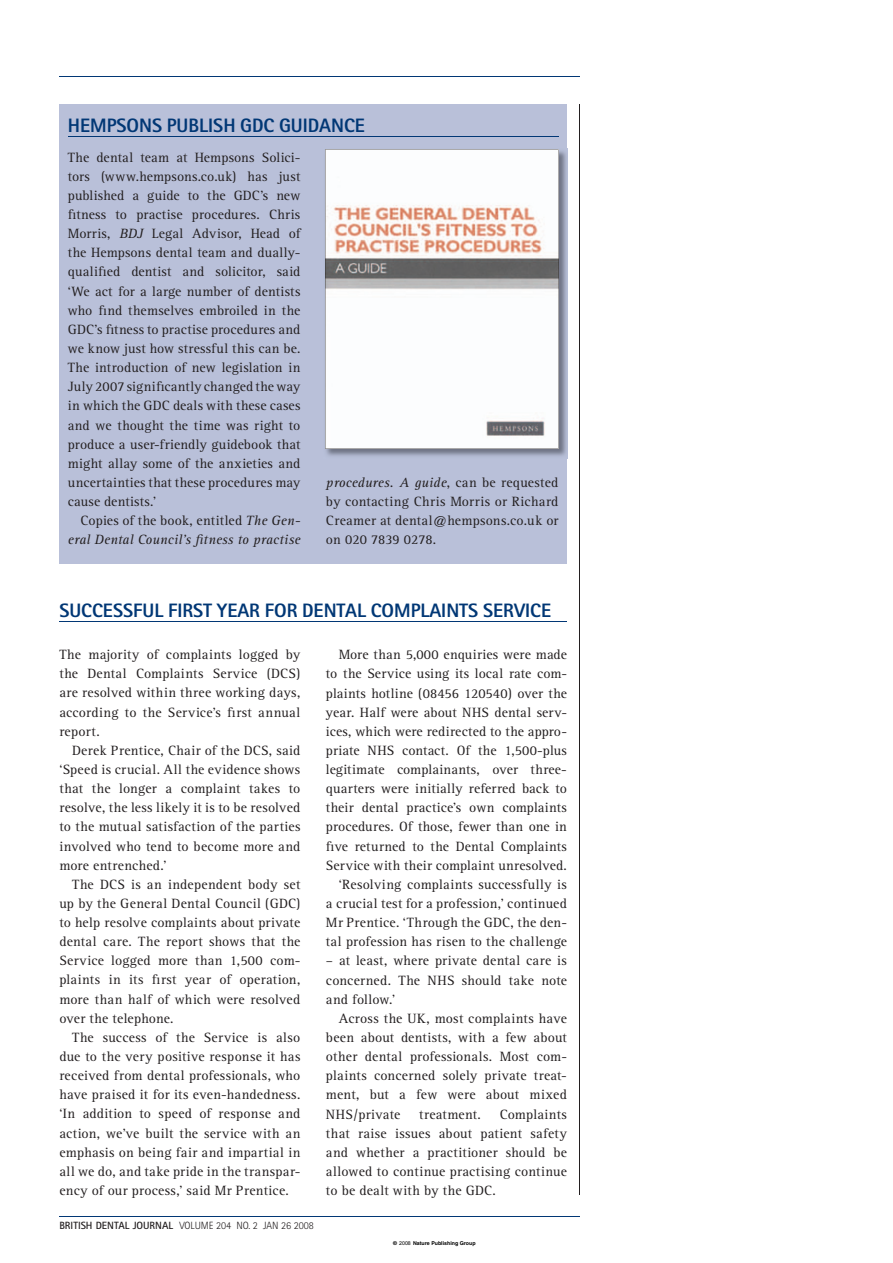
<style>
.page{position:relative;width:893px;height:1263px;background:#fff}
.page>*{position:absolute;margin:0;border:0;box-sizing:border-box;transform-origin:0 0}
.t1{font:800 19.5px "Rotis Sans Serif";color:#013775}
.t2{font:13.95px/19.2px "Rotis Serif";letter-spacing:.015em;color:#231f20;text-align:justify}
.t3{font:italic 13.95px "Rotis Serif";letter-spacing:.015em;color:#231f20}
.t4{font:300 10.5px "Rotis Sans Serif";color:#231f20}
.t5{font:700 5.25px "Helvetica";color:#000}
.s1{font-style:italic}
.s2{font-style:normal}
.s3{font-weight:700}
.s4{font-family:"Arial";font-weight:400}
</style>
<div class="page">
<div style="left:59px;top:104px;width:508px;height:459px;background:#b9c0d9"></div>
<hr style="left:59px;top:77px;width:520px;height:1px;background:#013775">
<hr style="left:68px;top:136px;width:490px;height:1px;background:#013775">
<hr style="left:59px;top:621px;width:508px;height:1px;background:#013775">
<hr style="left:59px;top:1216px;width:520px;height:1px;background:#013775">
<hr style="left:579px;top:104px;width:1px;height:1091px;background:#231f20">
<img style="left:325px;top:148px;width:243px;height:311px">
<svg style="left:325px;top:150px;width:233px;height:299px;background:#ebe7e6"></svg>
<h4 class="t1" style="left:68px;top:119px;width:299px">HEMPSONS PUBLISH GDC GUIDANCE</h4>
<p class="t2" style="left:68px;top:149px;width:234px">The dental team at Hempsons Solici&shy;tors (www.hempsons.co.uk) has just</p>
<p class="t2" style="left:68px;top:187px;width:234px">published a guide to the GDC’s new fitness to practise procedures. Chris</p>
<p class="t2" style="left:68px;top:225px;width:234px">Morris, <span class="s1">BDJ</span> Legal Advisor, Head of</p>
<p class="t2" style="left:68px;top:244px;width:234px">the Hempsons dental team and dually-</p>
<p class="t2" style="left:68px;top:264px;width:234px">qualified dentist and solicitor, said</p>
<p class="t2" style="left:68px;top:283px;width:234px">‘We act for a large number of dentists</p>
<p class="t2" style="left:68px;top:302px;width:234px">who find themselves embroiled in the</p>
<p class="t2" style="left:68px;top:321px;width:234px">GDC’s fitness to practise procedures and</p>
<p class="t2" style="left:68px;top:340px;width:234px">we know just how stressful this can be.</p>
<p class="t2" style="left:68px;top:359px;width:234px">The introduction of new legislation in</p>
<p class="t2" style="left:68px;top:378px;width:234px">July 2007 significantly changed the way</p>
<p class="t2" style="left:68px;top:397px;width:234px">in which the GDC deals with these cases</p>
<p class="t2" style="left:68px;top:417px;width:234px">and we thought the time was right to</p>
<p class="t2" style="left:68px;top:436px;width:234px">produce a user-friendly guidebook that</p>
<p class="t2" style="left:68px;top:455px;width:234px">might allay some of the anxieties and</p>
<p class="t2" style="left:68px;top:474px;width:234px">uncertainties that these procedures may</p>
<p class="t3" style="left:326px;top:477px;width:234px">procedures. A guide<span class="s2">, can be requested</span></p>
<p class="t2" style="left:68px;top:493px;width:90px">cause dentists.’</p>
<p class="t2" style="left:326px;top:493px;width:234px">by contacting Chris Morris or Richard</p>
<p class="t2" style="left:81px;top:512px;width:221px">Copies of the book, entitled <span class="s1">The Gen-</span></p>
<p class="t2" style="left:326px;top:512px;width:234px">Creamer at dental@hempsons.co.uk or</p>
<p class="t3" style="left:68px;top:535px;width:234px">eral Dental Council’s fitness to practise</p>
<p class="t2" style="left:326px;top:531px;width:112px">on 020 7839 0278.</p>
<h4 class="t1" style="left:59px;top:603px;width:493px">SUCCESSFUL FIRST YEAR FOR DENTAL COMPLAINTS SERVICE</h4>
<p class="t2" style="left:59px;top:646px;width:242px">The majority of complaints logged by the Dental Complaints Service (DCS) are resolved within three working days, according to the Service’s first annual report.</p>
<p class="t2" style="left:59px;top:742px;width:242px;text-indent:13px">Derek Prentice, Chair of the DCS, said ‘Speed is crucial. All the evidence shows that the longer a complaint takes to resolve, the less likely it is to be resolved to the mutual satisfaction of the parties involved who tend to become more and more entrenched.’</p>
<p class="t2" style="left:59px;top:876px;width:242px;text-indent:13px">The DCS is an independent body set up by the General Dental Council (GDC) to help resolve complaints about private dental care. The report shows that the Service logged more than 1,500 com&shy;plaints in its first year of operation, more than half of which were resolved over the telephone.</p>
<p class="t2" style="left:59px;top:1029px;width:242px;text-indent:13px">The success of the Service is also due to the very positive response it has received from dental professionals, who have praised it for its even-handedness. ‘In addition to speed of response and action, we’ve built the service with an emphasis on being fair and impartial in all we do, and take pride in the transpar&shy;ency of our process,’ said Mr Prentice.</p>
<p class="t4" style="left:59px;top:1222px;width:256px"><span class="s3">BRITISH DENTAL JOURNAL</span> VOLUME 204 NO. 2 JAN 26 2008</p>
<p class="t2" style="left:326px;top:646px;width:242px;text-align:right">More than 5,000 enquiries were made to the Service using its local rate com&shy;plaints hotline (08456 120540) over the year. Half were about NHS dental serv&shy;ices, which were redirected to the appro&shy;priate NHS contact. Of the 1,500-plus legitimate complainants, over three&shy;quarters were initially referred back to their dental practice’s own complaints procedures. Of those, fewer than one in five returned to the Dental Complaints Service with their complaint unresolved. ‘Resolving complaints successfully is<br>a crucial test for a profession,’ continued Mr Prentice. ‘Through the GDC, the den&shy;tal profession has risen to the challenge</p>
<p class="t2" style="left:326px;top:952px;width:242px">– at least, where private dental care is</p>
<p class="t2" style="left:326px;top:972px;width:242px">concerned. The NHS should take note</p>
<p class="t2" style="left:326px;top:991px;width:71px">and follow.’</p>
<p class="t2" style="left:339px;top:1010px;width:230px">Across the UK, most complaints have</p>
<p class="t2" style="left:326px;top:1029px;width:242px">been about dentists, with a few about</p>
<p class="t2" style="left:326px;top:1048px;width:242px">other dental professionals. Most com-</p>
<p class="t2" style="left:326px;top:1067px;width:242px">plaints concerned solely private treat-</p>
<p class="t2" style="left:326px;top:1086px;width:242px">ment, but a few were about mixed</p>
<p class="t2" style="left:326px;top:1106px;width:76px">NHS/private</p>
<p class="t2" style="left:419px;top:1106px;width:63px">treatment.</p>
<p class="t2" style="left:326px;top:1106px;width:242px;text-indent:174px">Complaints that raise issues about patient safety and whether a practitioner should be allowed to continue practising continue to be dealt with by the GDC.</p>
<p class="t5" style="left:393px;top:1239px;width:84px">© <span class="s4">2008</span> Nature Publishing Group</p>
</div>
